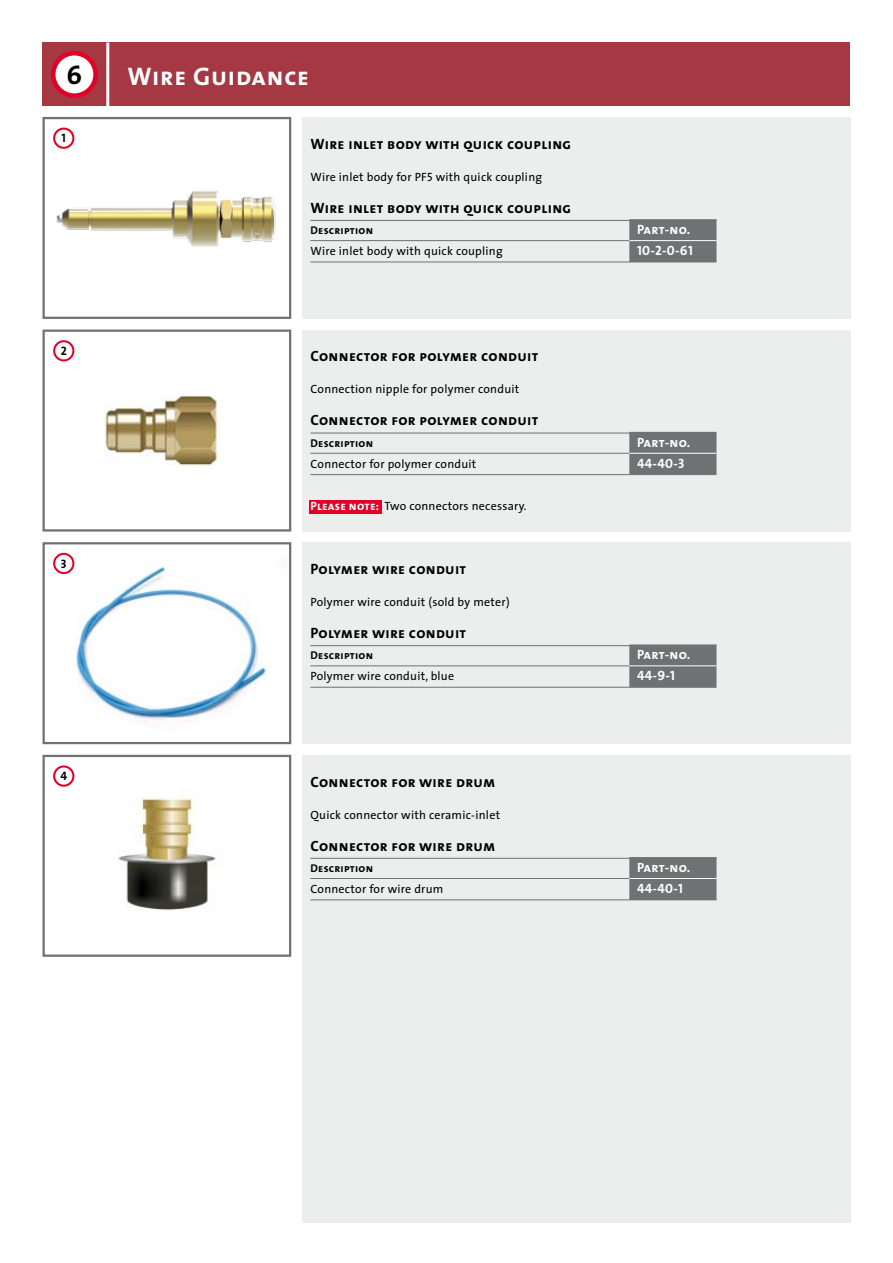
<style>
.page{position:relative;width:893px;height:1263px;background:#fff}
.page>*{position:absolute;margin:0;border:0;box-sizing:border-box;transform-origin:0 0}
.t1{font:27px "The Sans Bold Caps";color:#000}
.t2{font:25.5px "The Sans Bold Caps";letter-spacing:.03em;color:#fff}
.t3{font:15px "The Sans Bold Caps";letter-spacing:.02em;color:#000}
.t4{font:13.5px/21.3px "The Sans Bold Caps";letter-spacing:.02em;color:#fff}
.t5{font:12.3px "The Sans Bold Caps";color:#000}
.t6{font:12px "The Sans";letter-spacing:.02em;color:#000}
.t7{font:11.25px "The Sans Bold Caps";letter-spacing:.02em;color:#000}
.s1{font-family:"The Sans Caps"}
.s2{font-family:"The Sans Bold Caps";color:#fff}
</style>
<div class="page">
<img style="left:104px;top:395px;width:115px;height:71px">
<div style="left:43px;top:330px;width:248px;height:201px;border:2px solid #707173"></div>
<img style="left:56px;top:191px;width:220px;height:56px">
<div style="left:43px;top:117px;width:248px;height:202px;border:2px solid #707173"></div>
<img style="left:118px;top:797px;width:105px;height:114px">
<div style="left:43px;top:755px;width:248px;height:202px;border:2px solid #707173"></div>
<img style="left:53px;top:552px;width:214px;height:171px">
<div style="left:43px;top:542px;width:248px;height:202px;border:2px solid #707173"></div>
<div style="left:43px;top:43px;width:807px;height:63px;background:#a63843"></div>
<svg style="left:53px;top:53px;width:43px;height:43px"></svg>
<div style="left:51px;top:51px;width:47px;height:47px;border:4px solid #e20026;border-radius:50%"></div>
<hr style="left:106px;top:43px;width:3px;height:63px;background:#fff">
<div style="left:53px;top:128px;width:21px;height:21px;border:2px solid #e20026;border-radius:50%"></div>
<div style="left:53px;top:340px;width:21px;height:21px;border:2px solid #e20026;border-radius:50%"></div>
<div style="left:54px;top:554px;width:19px;height:19px;background:#fff;border-radius:50%"></div>
<div style="left:53px;top:553px;width:21px;height:21px;border:2px solid #e20026;border-radius:50%"></div>
<svg style="left:54px;top:766px;width:19px;height:20px"></svg>
<div style="left:53px;top:765px;width:21px;height:22px;border:2px solid #e20026;border-radius:50%"></div>
<div style="left:302px;top:117px;width:548px;height:202px;background:#eceded"></div>
<div style="left:302px;top:542px;width:548px;height:202px;background:#eceded"></div>
<div style="left:302px;top:755px;width:548px;height:467px;background:#eceded"></div>
<div style="left:629px;top:219px;width:87px;height:43px;background:#707173;border:2px solid #707173"></div>
<div style="left:629px;top:644px;width:87px;height:43px;background:#707173;border:2px solid #707173"></div>
<div style="left:629px;top:857px;width:87px;height:43px;background:#707173"></div>
<hr style="left:310px;top:240px;width:319px;height:1px;background:#707173">
<hr style="left:310px;top:666px;width:319px;height:1px;background:#707173">
<hr style="left:310px;top:878px;width:319px;height:1px;background:#707173">
<hr style="left:310px;top:220px;width:406px;height:1px;background:#707173">
<hr style="left:310px;top:645px;width:406px;height:1px;background:#707173">
<hr style="left:310px;top:858px;width:406px;height:1px;background:#707173">
<hr style="left:310px;top:262px;width:406px;height:1px;background:#707173">
<hr style="left:310px;top:687px;width:406px;height:1px;background:#707173">
<hr style="left:310px;top:899px;width:406px;height:1px;background:#707173">
<hr style="left:629px;top:240px;width:87px;height:1px;background:#fff">
<hr style="left:629px;top:666px;width:87px;height:1px;background:#fff">
<hr style="left:629px;top:878px;width:87px;height:1px;background:#fff">
<div style="left:302px;top:330px;width:548px;height:201px;background:#eceded"></div>
<div style="left:629px;top:432px;width:87px;height:43px;background:#707173"></div>
<hr style="left:310px;top:453px;width:319px;height:1px;background:#707173">
<hr style="left:310px;top:433px;width:406px;height:1px;background:#707173">
<hr style="left:310px;top:474px;width:406px;height:1px;background:#707173">
<hr style="left:629px;top:453px;width:87px;height:1px;background:#fff">
<div style="left:309px;top:500px;width:73px;height:13px;background:#e20026"></div>
<h1 class="t1" style="left:67px;top:52px;width:17px">6</h1>
<h2 class="t2" style="left:128px;top:55px;width:183px">Wire Guidance</h2>
<p class="t5" style="left:62px;top:128px;width:6px">1</p>
<p class="t3" style="left:311px;top:131px;width:262px">Wire inlet body with quick coupling</p>
<p class="t6" style="left:311px;top:167px;width:233px">Wire inlet body for PF<span class="s1">5</span> with quick coupling</p>
<p class="t3" style="left:311px;top:195px;width:262px">Wire inlet body with quick coupling</p>
<p class="t7" style="left:311px;top:221px;width:64px">Description</p>
<p class="t6" style="left:311px;top:241px;width:194px">Wire inlet body with quick coupling</p>
<p class="t5" style="left:61px;top:341px;width:8px">2</p>
<p class="t3" style="left:311px;top:344px;width:229px">Connector for polymer conduit</p>
<p class="t6" style="left:311px;top:379px;width:210px">Connection nipple for polymer conduit</p>
<p class="t3" style="left:311px;top:408px;width:229px">Connector for polymer conduit</p>
<p class="t7" style="left:311px;top:433px;width:64px">Description</p>
<p class="t6" style="left:311px;top:454px;width:167px">Connector for polymer conduit</p>
<p class="t6" style="left:310px;top:496px;width:218px"><span class="s2">Please note:</span> Two connectors necessary.</p>
<p class="t5" style="left:61px;top:553px;width:7px">3</p>
<p class="t3" style="left:311px;top:556px;width:157px">Polymer wire conduit</p>
<p class="t6" style="left:311px;top:592px;width:201px">Polymer wire conduit (sold by meter)</p>
<p class="t3" style="left:311px;top:620px;width:157px">Polymer wire conduit</p>
<p class="t7" style="left:311px;top:646px;width:64px">Description</p>
<p class="t6" style="left:311px;top:666px;width:145px">Polymer wire conduit, blue</p>
<p class="t5" style="left:60px;top:766px;width:8px">4</p>
<p class="t3" style="left:311px;top:769px;width:186px">Connector for wire drum</p>
<p class="t6" style="left:311px;top:804px;width:191px">Quick connector with ceramic-inlet</p>
<p class="t3" style="left:311px;top:833px;width:186px">Connector for wire drum</p>
<p class="t7" style="left:311px;top:858px;width:64px">Description</p>
<p class="t6" style="left:311px;top:879px;width:134px">Connector for wire drum</p>
<p class="t4" style="left:637px;top:218px;width:57px">Part-no.<br>10-2-0-61</p>
<p class="t4" style="left:637px;top:431px;width:55px">Part-no.<br>44-40-3</p>
<p class="t4" style="left:637px;top:644px;width:55px">Part-no.<br>44-9-1</p>
<p class="t4" style="left:637px;top:856px;width:55px">Part-no.<br>44-40-1</p>
</div>
